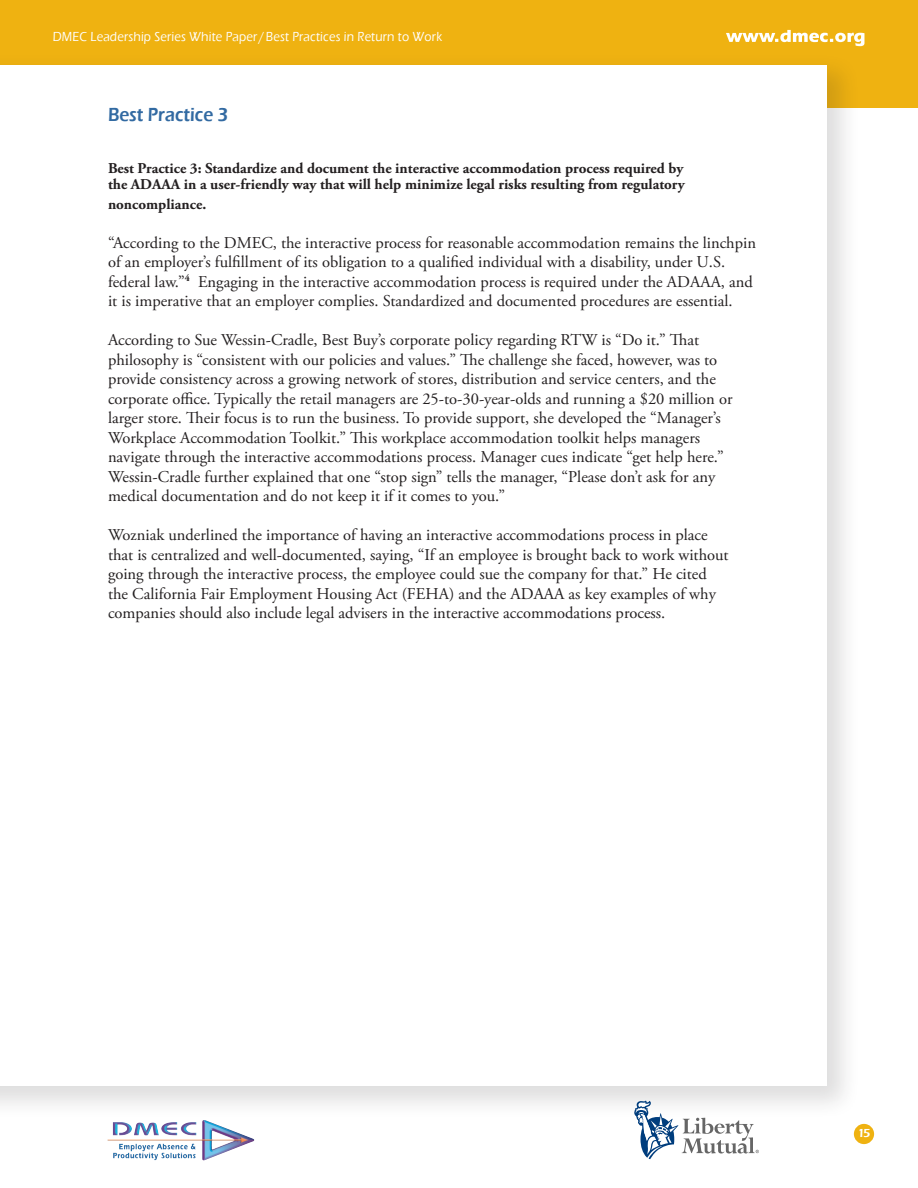
<style>
.page{position:relative;width:918px;height:1188px;background:#fff}
.page>*{position:absolute;margin:0;border:0;box-sizing:border-box;transform-origin:0 0}
.t1{font:600 19.5px "Eras ITC";color:#326aa2;scale:.9 1}
.WhPapBody{font:16.5px/19.5px "Adobe Garamond Pro";color:#231f20}
.WhPapBody-2{font:700 15px/16.5px "Adobe Garamond Pro";color:#231f20}
.t2{font:500 13.5px "Eras ITC";letter-spacing:.015em;color:#fff;scale:.9 1}
.t3{font:600 12px "Eras ITC";color:#fff}
</style>
<div class="page">
<div style="left:0;top:0;width:918px;height:108px;background:#efb211"></div>
<svg style="left:726px;top:30px;width:138px;height:16px"></svg>
<div style="left:854px;top:1124px;width:20px;height:20px;background:#efb211;border-radius:50%"></div>
<div style="left:0;top:50px;width:859px;height:1068px;background:#231f20;opacity:.15"></div>
<div style="left:0;top:65px;width:826px;height:1021px;background:#fff"></div>
<img style="left:108px;top:1120px;width:96px;height:30px">
<svg style="left:634px;top:1101px;width:125px;height:58px"></svg>
<p class="t2" style="left:53px;top:29px;width:434px">DMEC Leadership Series White Paper / Best Practices in Return to Work</p>
<p class="t1" style="left:108px;top:104px;width:135px">Best Practice 3</p>
<p class="WhPapBody-2" style="left:108px;top:160px;width:578px">Best Practice 3: Standardize and document the interactive accommodation process required by the ADAAA in a user-friendly way that will help minimize legal risks resulting from regulatory</p>
<p class="WhPapBody-2" style="left:108px;top:196px;width:100px">noncompliance.</p>
<p class="WhPapBody" style="left:108px;top:233px;width:650px">“According to the DMEC, the interactive process for reasonable accommodation remains the linchpin of an employer’s fulfillment of its obligation to a qualified individual with a disability, under U.S. federal law.”<sup>4</sup> Engaging in the interactive accommodation process is required under the ADAAA, and it is imperative that an employer complies. Standardized and documented procedures are essential.</p>
<p class="WhPapBody" style="left:108px;top:331px;width:626px">According to Sue Wessin-Cradle, Best Buy’s corporate policy regarding RTW is “Do it.” That philosophy is “consistent with our policies and values.” The challenge she faced, however, was to provide consistency across a growing network of stores, distribution and service centers, and the corporate office. Typically the retail managers are 25-to-30-year-olds and running a $20 million or larger store. Their focus is to run the business. To provide support, she developed the “Manager’s Workplace Accommodation Toolkit.” This workplace accommodation toolkit helps managers navigate through the interactive accommodations process. Manager cues indicate “get help here.” Wessin-Cradle further explained that one “stop sign” tells the manager, “Please don’t ask for any medical documentation and do not keep it if it comes to you.”</p>
<p class="WhPapBody" style="left:108px;top:526px;width:622px">Wozniak underlined the importance of having an interactive accommodations process in place that is centralized and well-documented, saying, “If an employee is brought back to work without going through the interactive process, the employee could sue the company for that.” He cited the California Fair Employment Housing Act (FEHA) and the ADAAA as key examples of why companies should also include legal advisers in the interactive accommodations process.</p>
<p class="t3" style="left:858px;top:1126px;width:14px">15</p>
</div>
